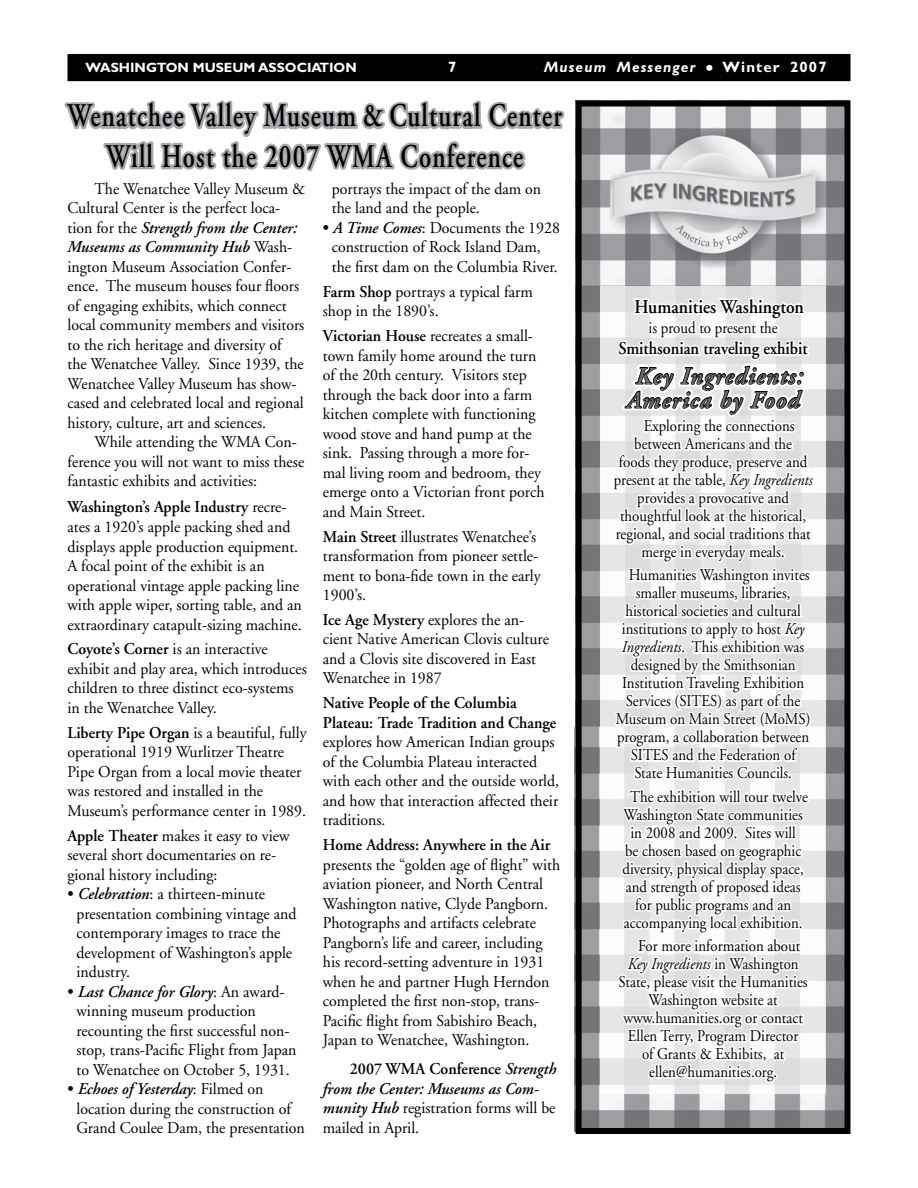
<style>
.page{position:relative;width:918px;height:1188px;background:#fff}
.page>*{position:absolute;margin:0;border:0;box-sizing:border-box;transform-origin:0 0}
.t1{font:600 33px/40.5px "Adobe Garamond";letter-spacing:.05em;color:#000;text-align:center;scale:.75 1}
.t2{font:italic 600 24px/24px "Adobe Garamond";letter-spacing:.05em;color:#6d6f71;text-align:center}
.t3{font:600 19.5px "Adobe Garamond";color:#000;scale:.9 1}
.t4{font:600 18px "Adobe Garamond";color:#000;scale:.9 1}
.t5{font:16.5px/19.5px "Adobe Garamond";color:#000;scale:.96 1}
.t6{font:16.5px/18px "Adobe Garamond";color:#000;text-align:center;scale:.9 1}
.t7{font:italic 600 16.5px/19.5px "Adobe Garamond";color:#000;scale:.96 1}
.t8{font:600 16.5px/19.5px "Adobe Garamond";color:#000;scale:.96 1}
.t9{font:italic 16.5px "Adobe Garamond";color:#000;scale:.9 1}
.t10{font:italic 700 15px "Gill Sans";letter-spacing:.075em;color:#fff}
.t11{font:700 15px "Gill Sans";color:#fff}
.t12{font:700 13.5px "Gill Sans";color:#fff}
.s1{font-style:normal;font-size:21px}
.s2{font-style:normal}
.s3{font-weight:600;font-style:italic}
.s4{font-weight:600}
.s5{font-weight:400;font-style:normal}
.s6{font-style:italic}
</style>
<div class="page">
<div style="left:68px;top:55px;width:782px;height:25px;background:#000"></div>
<div style="left:68px;top:54px;width:782px;height:27px;border:2px solid #000"></div>
<svg style="left:64px;top:78px;width:503px;height:94px"></svg>
<img style="left:575px;top:100px;width:269px;height:627px">
<img style="left:575px;top:727px;width:269px;height:404px">
<div style="left:576px;top:100px;width:275px;height:1034px;border:6px solid #000"></div>
<div style="left:600px;top:286px;width:225px;height:808px;background:linear-gradient(to bottom,#f0f0f1,#f1f1f1)"></div>
<svg style="left:611px;top:54px;width:205px;height:1080px"></svg>
<p class="t12" style="left:86px;top:59px;width:273px">WASHINGTON MUSEUM ASSOCIATION</p>
<p class="t11" style="left:448px;top:58px;width:10px">7</p>
<p class="t10" style="left:544px;top:58px;width:284px">Museum Messenger <span class="s1">•</span> <span class="s2">Winter 2007</span></p>
<h1 class="t1" style="left:68px;top:96px;width:661px">Wenatchee Valley Museum &amp; Cultural Center<br>Will Host the 2007 WMA Conference</h1>
<p class="t5" style="left:67px;top:179px;width:249px;text-indent:27px">The Wenatchee Valley Museum &amp; Cultural Center is the perfect loca&shy;tion for the <span class="s3">Strength from the Center:<br>Museums as Community Hub</span> Wash&shy;ington Museum Association Confer&shy;ence. The museum houses four floors of engaging exhibits, which connect local community members and visitors to the rich heritage and diversity of<br>the Wenatchee Valley. Since 1939, the Wenatchee Valley Museum has show&shy;cased and celebrated local and regional history, culture, art and sciences.</p>
<p class="t5" style="left:67px;top:433px;width:248px;text-indent:27px">While attending the WMA Con&shy;ference you will not want to miss these fantastic exhibits and activities:</p>
<p class="t5" style="left:67px;top:498px;width:246px"><span class="s4">Washington’s Apple Industry</span> recre&shy;ates a 1920’s apple packing shed and displays apple production equipment.<br>A focal point of the exhibit is an operational vintage apple packing line with apple wiper, sorting table, and an extraordinary catapult-sizing machine.</p>
<p class="t5" style="left:67px;top:640px;width:251px"><span class="s4">Coyote’s Corner</span> is an interactive exhibit and play area, which introduces children to three distinct eco-systems in the Wenatchee Valley.</p>
<p class="t5" style="left:67px;top:723px;width:251px"><span class="s4">Liberty Pipe Organ</span> is a beautiful, fully operational 1919 Wurlitzer Theatre Pipe Organ from a local movie theater was restored and installed in the Museum’s performance center in 1989.</p>
<p class="t5" style="left:67px;top:826px;width:233px"><span class="s4">Apple Theater</span> makes it easy to view several short documentaries on re&shy;gional history including:</p>
<p class="t5" style="left:76px;top:885px;width:231px;text-indent:-9px"><span class="s4">•</span> <span class="s3">Celebration</span>: a thirteen-minute presentation combining vintage and contemporary images to trace the development of Washington’s apple industry.</p>
<p class="t5" style="left:76px;top:982px;width:231px;text-indent:-9px"><span class="s4">•</span> <span class="s3">Last Chance for Glory</span>: An award&shy;winning museum production recounting the first successful non&shy;stop, trans-Pacific Flight from Japan to Wenatchee on October 5, 1931.</p>
<p class="t5" style="left:76px;top:1080px;width:239px;text-indent:-9px"><span class="s4">•</span> <span class="s3">Echoes of Yesterday</span>: Filmed on location during the construction of<br>Grand Coulee Dam, the presentation</p>
<p class="t5" style="left:332px;top:179px;width:220px">portrays the impact of the dam on the land and the people.</p>
<p class="t5" style="left:332px;top:218px;width:239px;text-indent:-9px"><span class="s4">•</span> <span class="s3">A Time Comes</span>: Documents the 1928 construction of Rock Island Dam, the first dam on the Columbia River.</p>
<p class="t5" style="left:323px;top:282px;width:220px"><span class="s4">Farm Shop</span> portrays a typical farm shop in the 1890’s.</p>
<p class="t5" style="left:323px;top:327px;width:232px"><span class="s4">Victorian House</span> recreates a small&shy;town family home around the turn of the 20th century. Visitors step through the back door into a farm kitchen complete with functioning wood stove and hand pump at the sink. Passing through a more for&shy;mal living room and bedroom, they emerge onto a Victorian front porch and Main Street.</p>
<p class="t5" style="left:323px;top:527px;width:228px"><span class="s4">Main Street</span> illustrates Wenatchee’s transformation from pioneer settle&shy;ment to bona-fide town in the early<br>1900’s.</p>
<p class="t5" style="left:323px;top:610px;width:237px"><span class="s4">Ice Age Mystery</span> explores the an&shy;cient Native American Clovis culture and a Clovis site discovered in East<br>Wenatchee in 1987</p>
<p class="t8" style="left:323px;top:694px;width:245px">Native People of the Columbia<br>Plateau: Trade Tradition and Change</p>
<p class="t5" style="left:323px;top:733px;width:248px">explores how American Indian groups of the Columbia Plateau interacted with each other and the outside world, and how that interaction affected their traditions.</p>
<p class="t8" style="left:323px;top:836px;width:238px">Home Address: Anywhere in the Air</p>
<p class="t5" style="left:323px;top:855px;width:249px">presents the “golden age of flight” with aviation pioneer, and North Central Washington native, Clyde Pangborn.<br>Photographs and artifacts celebrate Pangborn’s life and career, including his record-setting adventure in 1931 when he and partner Hugh Herndon completed the first non-stop, trans-Pacific flight from Sabishiro Beach, Japan to Wenatchee, Washington.</p>
<p class="t7" style="left:323px;top:1059px;width:245px;text-indent:27px"><span class="s2">2007 WMA Conference</span> Strength from the Center: Museums as Com&shy;munity Hub <span class="s5">registration forms will be mailed in April.</span></p>
<p class="t3" style="left:634px;top:296px;width:190px">Humanities Washington</p>
<p class="t6" style="left:649px;top:319px;width:145px">is proud to present the</p>
<p class="t4" style="left:619px;top:339px;width:212px">Smithsonian traveling exhibit</p>
<h2 class="t2" style="left:627px;top:365px;width:177px">Key Ingredients:<br>America by Food</h2>
<p class="t6" style="left:644px;top:417px;width:169px">Exploring the connections</p>
<p class="t6" style="left:634px;top:435px;width:177px">between Americans and the</p>
<p class="t6" style="left:619px;top:453px;width:211px">foods they produce, preserve and</p>
<p class="t6" style="left:614px;top:471px;width:223px">present at the table, <span class="s6">Key Ingredients</span></p>
<p class="t6" style="left:637px;top:489px;width:170px">provides a provocative and</p>
<p class="t6" style="left:620px;top:507px;width:208px">thoughtful look at the historical,</p>
<p class="t6" style="left:616px;top:525px;width:218px">regional, and social traditions that</p>
<p class="t6" style="left:642px;top:543px;width:161px">merge in everyday meals.</p>
<p class="t6" style="left:629px;top:567px;width:203px">Humanities Washington invites</p>
<p class="t6" style="left:636px;top:585px;width:173px">smaller museums, libraries,</p>
<p class="t6" style="left:625px;top:603px;width:197px">historical societies and cultural</p>
<p class="t6" style="left:622px;top:621px;width:204px">institutions to apply to host <span class="s6">Key</span></p>
<p class="t6" style="left:622px;top:639px;width:204px"><span class="s6">Ingredients</span>. This exhibition was</p>
<p class="t6" style="left:631px;top:657px;width:185px">designed by the Smithsonian</p>
<p class="t6" style="left:622px;top:675px;width:204px">Institution Traveling Exhibition</p>
<p class="t6" style="left:626px;top:693px;width:196px">Services (SITES) as part of the</p>
<p class="t6" style="left:616px;top:711px;width:218px">Museum on Main Street (MoMS)</p>
<p class="t6" style="left:617px;top:729px;width:215px">program, a collaboration between</p>
<p class="t6" style="left:631px;top:747px;width:185px">SITES and the Federation of</p>
<p class="t6" style="left:634px;top:765px;width:177px">State Humanities Councils.</p>
<p class="t6" style="left:622px;top:788px;width:208px">The exhibition will tour twelve<br>Washington State communities in 2008 and 2009. Sites will<br>be chosen based on geographic diversity, physical display space, and strength of proposed ideas for public programs and an accompanying local exhibition.</p>
<p class="t6" style="left:638px;top:937px;width:182px">For more information about</p>
<p class="t9" style="left:628px;top:955px;width:192px">Key Ingredients <span class="s2">in Washington</span></p>
<p class="t6" style="left:619px;top:973px;width:212px">State, please visit the Humanities</p>
<p class="t6" style="left:649px;top:991px;width:145px">Washington website at</p>
<p class="t6" style="left:623px;top:1009px;width:201px">www.humanities.org or contact</p>
<p class="t6" style="left:628px;top:1027px;width:191px">Ellen Terry, Program Director</p>
<p class="t6" style="left:642px;top:1045px;width:160px">of Grants &amp; Exhibits, at</p>
<p class="t6" style="left:649px;top:1063px;width:144px">ellen@humanities.org.</p>
</div>
